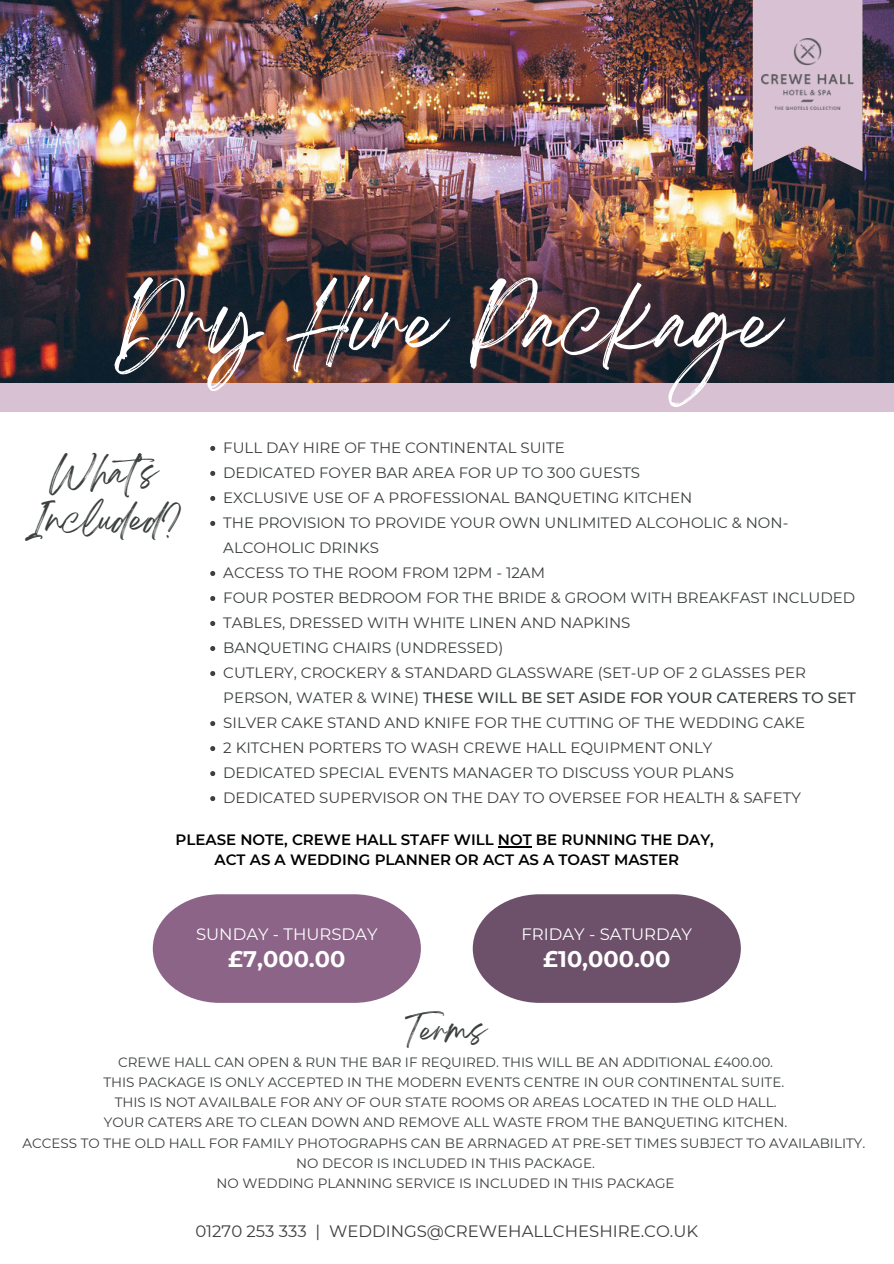
<style>
.page{position:relative;width:894px;height:1264px;background:#fff}
.page>*{position:absolute;margin:0;border:0;box-sizing:border-box;transform-origin:0 0}
.t1{font:69.9px "Breathing";color:#fff}
.t2{font:30px/47.2px "Breathing";color:#3b3f3f;text-align:center}
.t3{font:27px "Breathing";color:#3b3f3f}
.t4{font:700 22.5px "Montserrat";color:#fff}
.t5{font:16.5px "Montserrat";color:#3b3f3f}
.t6{font:16.5px "Montserrat";color:#fff}
.t7{font:15px/25px "Montserrat";color:#3b3f3f}
.t8{font:600 15px/20.2px "Montserrat";color:#000;text-align:center}
.t9{font:13.5px "Montserrat";color:#3b3f3f}
.s1{font-weight:500}
</style>
<div class="page">
<img style="left:0;top:0;width:893px;height:383px">
<div style="left:0;top:383px;width:893px;height:29px;background:#d8c1d2"></div>
<svg style="left:752px;top:0;width:110px;height:171px;background:#c7b0c0"></svg>
<img style="left:761px;top:39px;width:91px;height:71px">
<svg style="left:210px;top:446px;width:5px;height:5px"></svg>
<svg style="left:210px;top:471px;width:5px;height:5px"></svg>
<svg style="left:210px;top:496px;width:5px;height:5px"></svg>
<svg style="left:210px;top:521px;width:5px;height:5px"></svg>
<svg style="left:210px;top:571px;width:5px;height:5px"></svg>
<svg style="left:210px;top:596px;width:5px;height:5px"></svg>
<svg style="left:210px;top:621px;width:5px;height:5px"></svg>
<svg style="left:210px;top:646px;width:5px;height:5px"></svg>
<svg style="left:210px;top:671px;width:5px;height:5px"></svg>
<svg style="left:210px;top:721px;width:5px;height:5px"></svg>
<svg style="left:210px;top:746px;width:5px;height:5px"></svg>
<svg style="left:210px;top:771px;width:5px;height:5px"></svg>
<svg style="left:210px;top:796px;width:5px;height:5px"></svg>
<svg style="left:153px;top:894px;width:268px;height:108px;background:#977493"></svg>
<svg style="left:472px;top:894px;width:268px;height:108px;background:#7c6279"></svg>
<hr style="left:498px;top:846px;width:33px;height:1px;background:#000">
<p class="t1" style="left:115px;top:301px;width:664px">Dry Hire Package</p>
<h3 class="t2" style="left:25px;top:457px;width:159px">What’s<br>Included?</h3>
<p class="t7" style="left:223px;top:435px;width:343px">FULL DAY HIRE OF THE CONTINENTAL SUITE</p>
<h1 class="t7" style="left:223px;top:460px;width:418px">DEDICATED FOYER BAR AREA FOR UP TO 300 GUESTS</h1>
<h2 class="t7" style="left:223px;top:485px;width:470px">EXCLUSIVE USE OF A PROFESSIONAL BANQUETING KITCHEN</h2>
<p class="t7" style="left:223px;top:510px;width:566px">THE PROVISION TO PROVIDE YOUR OWN UNLIMITED ALCOHOLIC &amp; NON-<br>ALCOHOLIC DRINKS</p>
<p class="t7" style="left:223px;top:560px;width:323px">ACCESS TO THE ROOM FROM 12PM - 12AM</p>
<p class="t7" style="left:223px;top:585px;width:633px">FOUR POSTER BEDROOM FOR THE BRIDE &amp; GROOM WITH BREAKFAST INCLUDED</p>
<p class="t7" style="left:223px;top:610px;width:408px">TABLES, DRESSED WITH WHITE LINEN AND NAPKINS</p>
<p class="t7" style="left:223px;top:635px;width:281px">BANQUETING CHAIRS (UNDRESSED)</p>
<p class="t7" style="left:223px;top:660px;width:634px">CUTLERY, CROCKERY &amp; STANDARD GLASSWARE (SET-UP OF 2 GLASSES PER<br>PERSON, WATER &amp; WINE) <span class="s1">THESE WILL BE SET ASIDE FOR YOUR CATERERS TO SET</span></p>
<p class="t7" style="left:223px;top:710px;width:583px">SILVER CAKE STAND AND KNIFE FOR THE CUTTING OF THE WEDDING CAKE</p>
<p class="t7" style="left:223px;top:735px;width:490px">2 KITCHEN PORTERS TO WASH CREWE HALL EQUIPMENT ONLY</p>
<p class="t7" style="left:223px;top:760px;width:512px">DEDICATED SPECIAL EVENTS MANAGER TO DISCUSS YOUR PLANS</p>
<p class="t7" style="left:223px;top:785px;width:579px">DEDICATED SUPERVISOR ON THE DAY TO OVERSEE FOR HEALTH &amp; SAFETY</p>
<p class="t8" style="left:175px;top:829px;width:539px">PLEASE NOTE, CREWE HALL STAFF WILL NOT BE RUNNING THE DAY,<br>ACT AS A WEDDING PLANNER OR ACT AS A TOAST MASTER</p>
<p class="t6" style="left:196px;top:923px;width:183px">SUNDAY - THURSDAY</p>
<p class="t4" style="left:228px;top:944px;width:119px">£7,000.00</p>
<p class="t6" style="left:521px;top:923px;width:172px">FRIDAY - SATURDAY</p>
<p class="t4" style="left:543px;top:944px;width:129px">£10,000.00</p>
<h4 class="t3" style="left:405px;top:1021px;width:82px">Terms</h4>
<h4 class="t9" style="left:118px;top:1053px;width:656px">CREWE HALL CAN OPEN &amp; RUN THE BAR IF REQUIRED. THIS WILL BE AN ADDITIONAL £400.00.</h4>
<h2 class="t9" style="left:103px;top:1073px;width:682px">THIS PACKAGE IS ONLY ACCEPTED IN THE MODERN EVENTS CENTRE IN OUR CONTINENTAL SUITE.</h2>
<p class="t9" style="left:115px;top:1094px;width:663px">THIS IS NOT AVAILBALE FOR ANY OF OUR STATE ROOMS OR AREAS LOCATED IN THE OLD HALL.</p>
<p class="t9" style="left:104px;top:1114px;width:684px">YOUR CATERS ARE TO CLEAN DOWN AND REMOVE ALL WASTE FROM THE BANQUETING KITCHEN.</p>
<p class="t9" style="left:22px;top:1134px;width:844px">ACCESS TO THE OLD HALL FOR FAMILY PHOTOGRAPHS CAN BE ARRNAGED AT PRE-SET TIMES SUBJECT TO AVAILABILITY.</p>
<p class="t9" style="left:296px;top:1154px;width:300px">NO DECOR IS INCLUDED IN THIS PACKAGE.</p>
<p class="t9" style="left:216px;top:1175px;width:459px">NO WEDDING PLANNING SERVICE IS INCLUDED IN THIS PACKAGE</p>
<p class="t5" style="left:195px;top:1220px;width:504px">01270 253 333 | WEDDINGS@CREWEHALLCHESHIRE.CO.UK</p>
</div>
